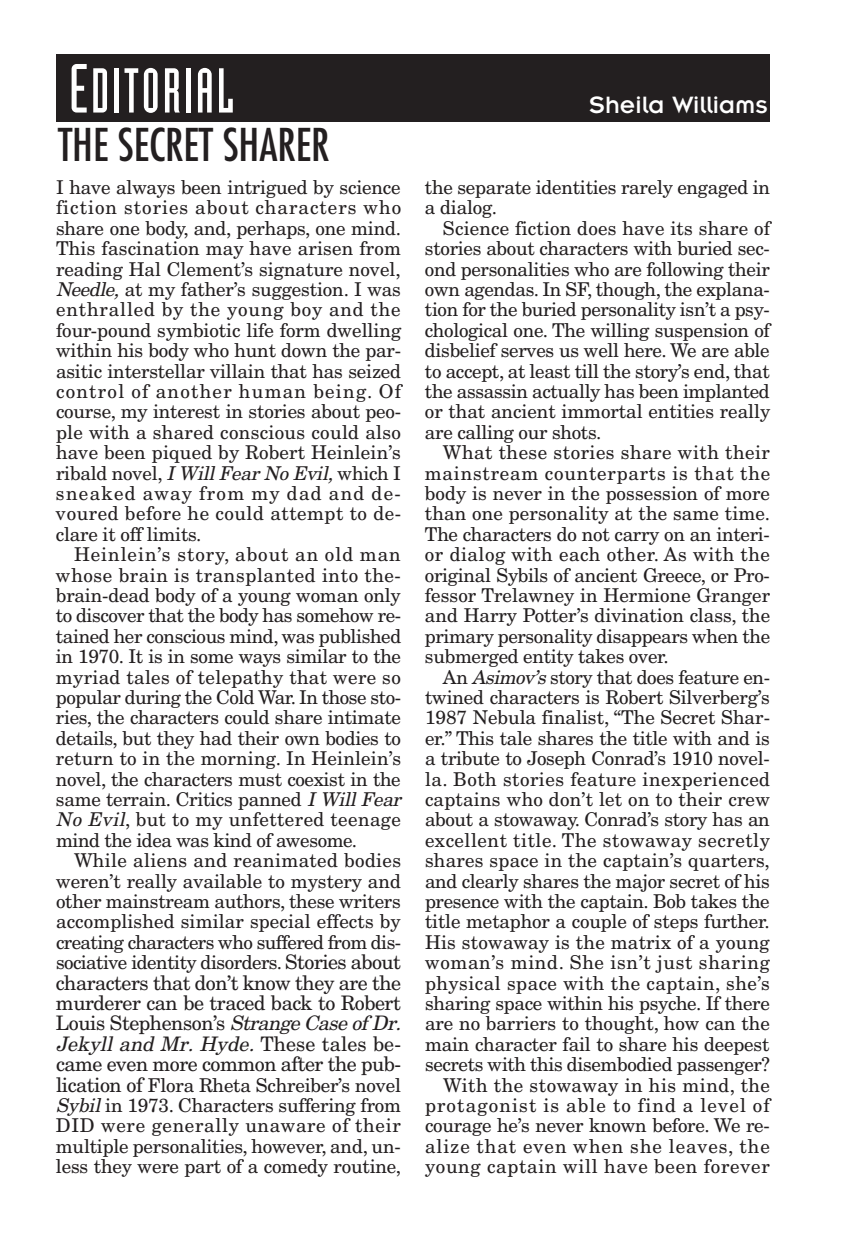
<style>
.page{position:relative;width:846px;height:1242px;background:#fff}
.page>*{position:absolute;margin:0;border:0;box-sizing:border-box;transform-origin:0 0}
.t1{font:62px "Industria Solid";letter-spacing:.045em;color:#fff}
.t2{font:condensed 44px "Futura";color:#231f20}
.t3{font:26px "Insignia";color:#fff}
.t4{font:20px/20.4px "New Century Schlbk";letter-spacing:-.02em;color:#231f20}
.t5{font:19px/20.4px "New Century Schlbk";letter-spacing:-.01em;color:#231f20;text-align:justify}
.s1{font-size:68px}
.s2{font-style:italic}
.s3{font-size:20px}
</style>
<div class="page">
<div style="left:56px;top:54px;width:714px;height:68px;background:#231f20"></div>
<h1 class="t1" style="left:69px;top:68px;width:166px"><span class="s1">E</span>DITORIAL</h1>
<h2 class="t2" style="left:58px;top:124px;width:273px">THE SECRET SHARER</h2>
<p class="t5" style="left:56px;top:179px;width:347px">I have always been intrigued by science fiction stories about characters who share one body, and, perhaps, one mind.<br>This fascination may have arisen from reading Hal Clement’s signature novel, <span class="s2">Needle,</span> at my father’s suggestion. I was enthralled by the young boy and the four-pound symbiotic life form dwelling within his body who hunt down the par&shy;asitic interstellar villain that has seized control of another human being. Of course, my interest in stories about peo&shy;ple with a shared conscious could also have been piqued by Robert Heinlein’s ribald novel, <span class="s2">IWillFear No Evil,</span>which I sneaked away from my dad and de&shy;voured before he could attempt to de&shy;clare it off limits.</p>
<p class="t5" style="left:56px;top:546px;width:350px;text-align:left;text-indent:18px">Heinlein’s story, about an old man whose brain is transplanted into the&shy;brain-dead body of a young woman only to discover that the body has somehow re&shy;tained her conscious mind, was published in 1970. It is in some ways similar to the myriad tales of telepathy that were so popular during the Cold War. In those sto&shy;ries, the characters could share intimate details, but they had their own bodies to return to in the morning. In Heinlein’s novel, the characters must coexist in the same terrain. Critics panned <span class="s2">IWill Fear No Evil</span>, but to my unfettered teenage mind the idea was kind of awesome.</p>
<p class="t5" style="left:56px;top:852px;width:347px;text-indent:18px">While aliens and reanimated bodies weren’t really available to mystery and other mainstream authors, these writers accomplished similar special effects by creating characters who suffered from dis&shy;sociative identity disorders. <span class="s3">Stories about</span></p>
<p class="t4" style="left:56px;top:974px;width:350px">characters that don’t know they are the murderer can be traced back to Robert Louis Stephenson’s <span class="s2">Strange Case of Dr.<br>Jekyll and Mr. Hyde.</span> These tales be&shy;came even more common after the pub-</p>
<p class="t5" style="left:56px;top:1076px;width:347px"><span class="s3">lication of</span> Flora Rheta Schreiber’s novel <span class="s2">Sybil</span>in 1973. Characters suffering from DID were generally unaware of their multiple personalities, however, and, un&shy;less they were part of a comedy routine,</p>
<h3 class="t3" style="left:589px;top:96px;width:180px">Sheila Williams</h3>
<p class="t5" style="left:425px;top:179px;width:347px">the separate identities rarely engaged in a dialog.</p>
<p class="t5" style="left:425px;top:220px;width:347px;text-indent:18px">Science fiction does have its share of stories about characters with buried sec&shy;ond personalities who are following their own agendas. In SF, though, the explana&shy;tion for the buried personality isn’t a psy&shy;chological one. The willing suspension of disbelief serves us well here. We are able to accept, at least till the story’s end, that the assassin actually has been implanted or that ancient immortal entities really are calling our shots.</p>
<p class="t5" style="left:425px;top:444px;width:347px;text-indent:18px">What these stories share with their mainstream counterparts is that the body is never in the possession of more than one personality at the same time.<br>The characters do not carry on an interi&shy;or dialog with each other. As with the original Sybils of ancient Greece, or Pro&shy;fessor Trelawney in Hermione Granger and Harry Potter’s divination class, the primary personality disappears when the submerged entity takes over.</p>
<p class="t5" style="left:425px;top:668px;width:347px;text-align:right">An <span class="s2">Asimov’s</span>story that does feature en&shy;twined characters is Robert Silverberg’s 1987 Nebula finalist, “The Secret Shar&shy;er.” This tale shares the title with and is a tribute to Joseph Conrad’s 1910 novel&shy;la. Both stories feature inexperienced captains who don’t let on to their crew about a stowaway. Conrad’s story has an excellent title. The stowaway secretly shares space in the captain’s quarters, and clearly shares the major secret of his presence with the captain. Bob takes the title metaphor a couple of steps further.<br>His stowaway is the matrix of a young woman’s mind. She isn’t just sharing physical space with the captain, she’s sharing space within his psyche. If there are no barriers to thought, how can the main character fail to share his deepest secrets with this disembodied passenger?<br>With the stowaway in his mind, the protagonist is able to find a level of courage he’s never known before. We re&shy;alize that even when she leaves, the young captain will have been forever</p>
</div>
